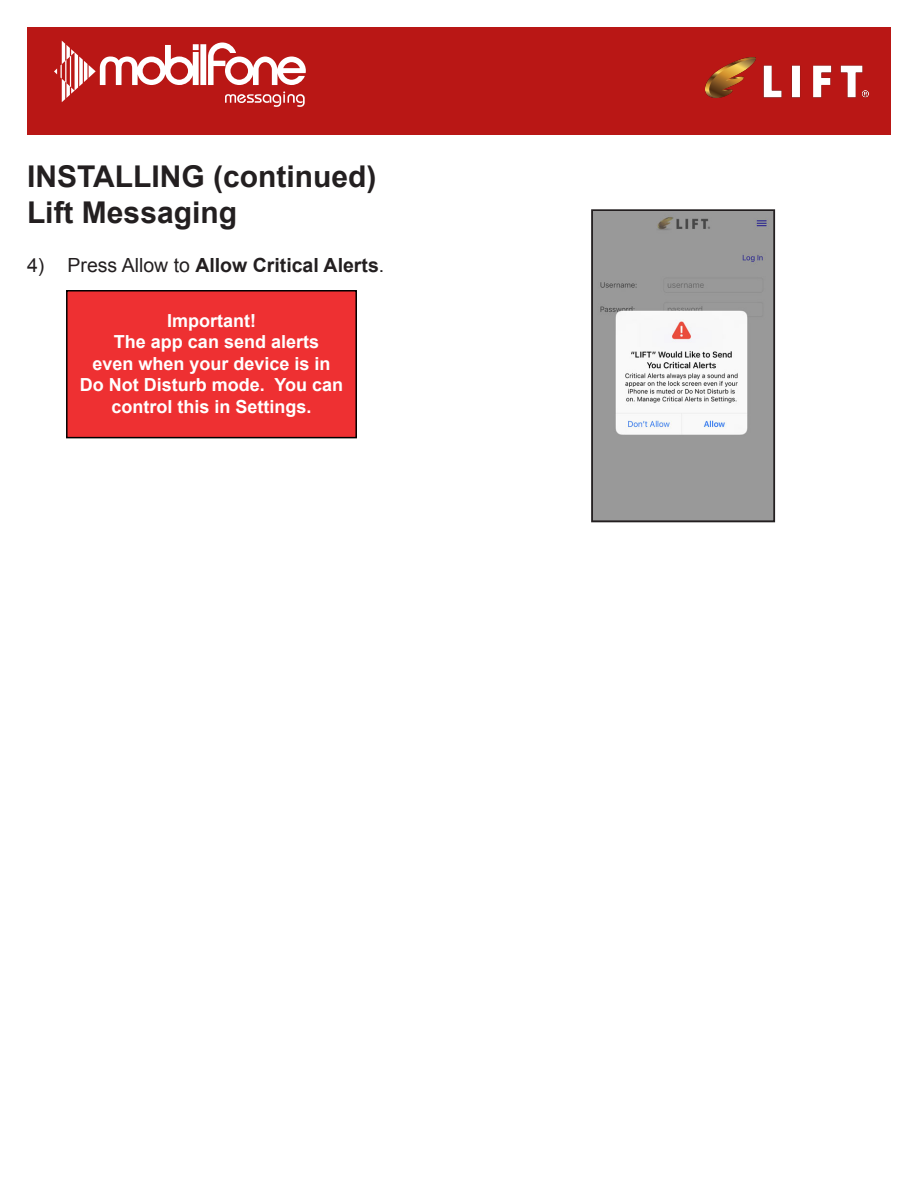
<style>
.page{position:relative;width:918px;height:1188px;background:#fff}
.page>*{position:absolute;margin:0;border:0;box-sizing:border-box;transform-origin:0 0}
.t1{font:700 30px "Arial";color:#231f20}
.t2{font:700 19.5px "Arial";color:#231f20}
.t3{font:700 18px "Arial";color:#fff}
.s1{font-weight:400}
</style>
<div class="page">
<div style="left:27px;top:27px;width:864px;height:108px;background:#b91715"></div>
<svg style="left:54px;top:41px;width:252px;height:66px"></svg>
<img style="left:705px;top:57px;width:163px;height:41px">
<img style="left:595px;top:213px;width:176px;height:305px">
<div style="left:591px;top:209px;width:184px;height:313px;border:2px solid #231f20"></div>
<div style="left:67px;top:291px;width:289px;height:147px;background:#ee3032"></div>
<div style="left:66px;top:290px;width:291px;height:148px;border:2px solid #000"></div>
<p class="t1" style="left:27px;top:157px;width:351px">INSTALLING (continued)</p>
<p class="t1" style="left:27px;top:193px;width:212px">Lift Messaging</p>
<p class="t2" style="left:27px;top:252px;width:359px"><span class="s1">4) Press Allow to</span> Allow Critical Alerts<span class="s1">.</span></p>
<p class="t3" style="left:167px;top:308px;width:90px">Important!</p>
<p class="t3" style="left:114px;top:330px;width:207px">The app can send alerts</p>
<p class="t3" style="left:92px;top:351px;width:240px">even when your device is in</p>
<p class="t3" style="left:80px;top:373px;width:265px">Do Not Disturb mode. You can</p>
<p class="t3" style="left:111px;top:395px;width:202px">control this in Settings.</p>
</div>
